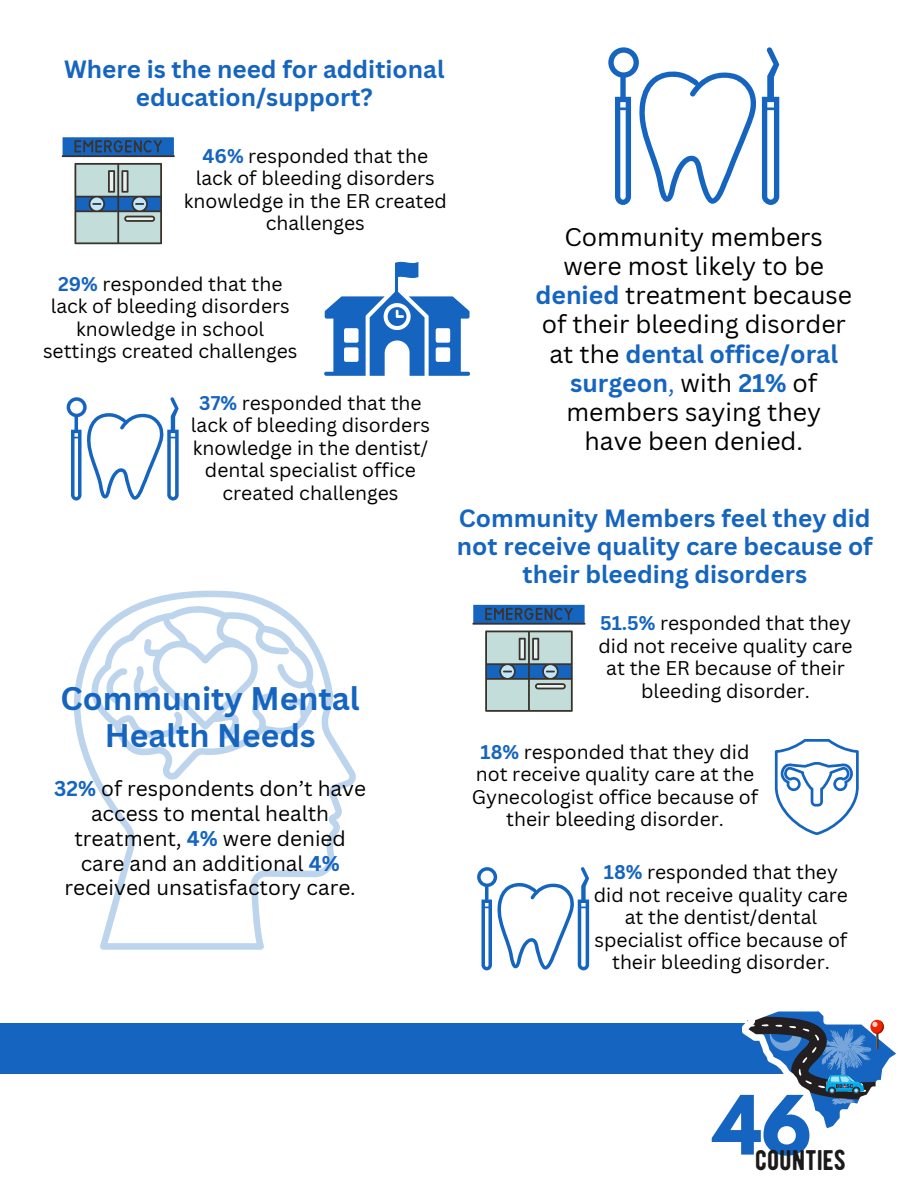
<style>
.page{position:relative;width:918px;height:1188px;background:#fff}
.page>*{position:absolute;margin:0;border:0;box-sizing:border-box;transform-origin:0 0}
.t1{font:700 72.45px "League Spartan";color:#1565c0}
.t2{font:700 31.8px/37.2px "Canva Sans";color:#1565c0;text-align:center}
.t3{font:28.35px "BERNIER Regular";color:#1a1a1a}
.t4{font:24.75px/29.2px "Canva Sans";color:#000;text-align:center}
.t5{font:700 24.3px/28.2px "Canva Sans";color:#1565c0;text-align:center}
.t6{font:20.85px/24.8px "Canva Sans";color:#000;text-align:center}
.t7{font:19.35px/22.5px "Canva Sans";color:#000;text-align:center}
.s1{font-weight:700;color:#1565c0}
.s2{color:#1565c0}
</style>
<div class="page">
<div style="left:0;top:1023px;width:796px;height:51px;background:#1565c0"></div>
<svg style="left:742px;top:1011px;width:154px;height:118px"></svg>
<svg style="left:762px;top:47px;width:17px;height:158px"></svg>
<svg style="left:608px;top:47px;width:148px;height:158px"></svg>
<div style="left:63px;top:137px;width:111px;height:19px;background:#1565c0"></div>
<svg style="left:74px;top:140px;width:88px;height:13px"></svg>
<hr style="left:62px;top:155px;width:113px;height:2px;background:#3a322b">
<svg style="left:74px;top:163px;width:88px;height:81px;background:#97afb5"></svg>
<svg style="left:67px;top:397px;width:112px;height:104px"></svg>
<svg style="left:324px;top:261px;width:146px;height:115px"></svg>
<svg style="left:473px;top:605px;width:112px;height:18px"></svg>
<svg style="left:485px;top:608px;width:88px;height:12px"></svg>
<hr style="left:472px;top:623px;width:114px;height:2px;background:#3a322b">
<svg style="left:485px;top:631px;width:88px;height:81px;background:#98b0b6"></svg>
<svg style="left:477px;top:867px;width:112px;height:103px"></svg>
<svg style="left:775px;top:739px;width:84px;height:96px"></svg>
<svg style="left:74px;top:590px;width:282px;height:360px"></svg>
<svg style="left:91px;top:605px;width:225px;height:175px"></svg>
<p class="t5" style="left:64px;top:54px;width:382px">Where is the need for additional education/support?</p>
<p class="t7" style="left:184px;top:144px;width:265px"><span class="s1">46%</span> responded that the lack of bleeding disorders knowledge in the ER created challenges</p>
<p class="t7" style="left:43px;top:272px;width:256px"><span class="s1">29%</span> responded that the lack of bleeding disorders knowledge in school settings created challenges</p>
<h4 class="t7" style="left:191px;top:391px;width:241px"><span class="s1">37%</span> responded that the lack of bleeding disorders knowledge in the dentist/ dental specialist office created challenges</h4>
<p class="t2" style="left:61px;top:679px;width:301px">Community Mental<br>Health Needs</p>
<h1 class="t6" style="left:54px;top:776px;width:313px"><span class="s1">32%</span> of respondents don’t have access to mental health treatment, <span class="s1">4%</span> were denied care and an additional <span class="s1">4% </span>received unsatisfactory care.</h1>
<p class="t4" style="left:535px;top:221px;width:318px">Community members were most likely to be <span class="s1">denied</span> treatment because of their bleeding disorder at the <span class="s1">dental office/oral surgeon</span><span class="s2">,</span> with <span class="s1">21%</span> of members saying they have been denied.</p>
<p class="t5" style="left:457px;top:504px;width:417px">Community Members feel they did not receive quality care because of their bleeding disorders</p>
<p class="t7" style="left:599px;top:611px;width:256px"><span class="s1">51.5%</span> responded that they did not receive quality care at the ER because of their bleeding disorder.</p>
<p class="t7" style="left:472px;top:740px;width:288px"><span class="s1">18%</span> responded that they did not receive quality care at the<br>Gynecologist office because of their bleeding disorder.</p>
<h3 class="t7" style="left:594px;top:861px;width:256px"><span class="s1">18%</span> responded that they did not receive quality care at the dentist/dental specialist office because of their bleeding disorder.</h3>
<p class="t1" style="left:714px;top:1089px;width:100px">46</p>
<h3 class="t3" style="left:755px;top:1144px;width:93px">COUNTIES</h3>
</div>
